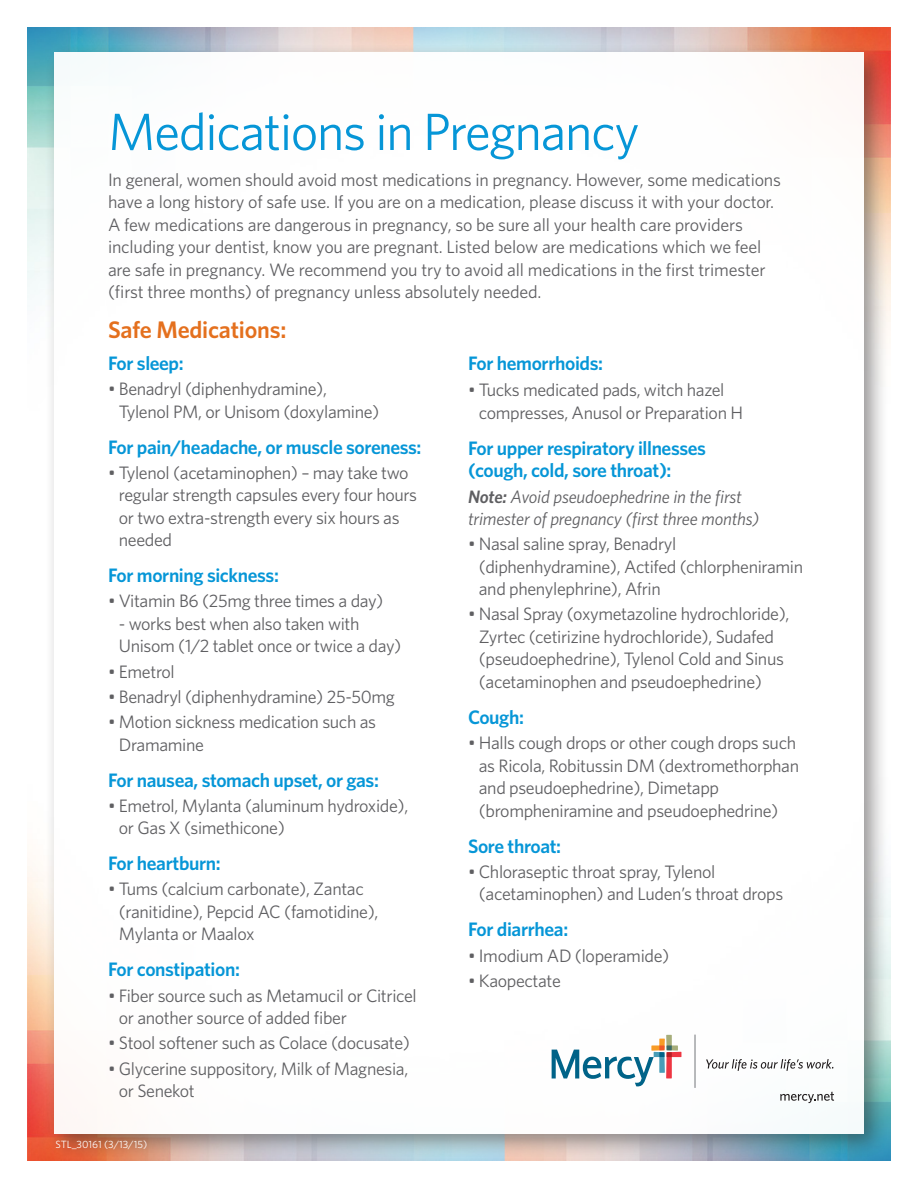
<style>
.page{position:relative;width:918px;height:1188px;background:#fff}
.page>*{position:absolute;margin:0;border:0;box-sizing:border-box;transform-origin:0 0}
.t1{font:52.5px "Whitney";letter-spacing:-.025em;color:#0696d7}
.Pa0{font:600 24px "Whitney";letter-spacing:-.01em;color:#e4701e}
.Pa0-2{font:600 19.5px/22.5px "Whitney";letter-spacing:-.02em;color:#0696d7}
.Pa0-3{font:18px/22.5px "Whitney";letter-spacing:-.02em;color:#5f5f62}
.Pa0-4{font:italic 18px/22.5px "Whitney";letter-spacing:-.01em;color:#5f5f62}
.t2{font:10.5px "Whitney";color:#fff}
.s1{font-weight:600}
</style>
<div class="page">
<img style="left:27px;top:27px;width:864px;height:295px">
<img style="left:27px;top:866px;width:864px;height:295px">
<div style="left:44px;top:42px;width:846px;height:1118px;background:#231f20;opacity:.5"></div>
<div style="left:54px;top:53px;width:810px;height:1081px;background:#fff"></div>
<svg style="left:706px;top:1059px;width:127px;height:12px"></svg>
<svg style="left:780px;top:1092px;width:54px;height:11px"></svg>
<svg style="left:552px;top:1035px;width:129px;height:51px"></svg>
<hr style="left:694px;top:1035px;width:2px;height:53px;background:#939598">
<p class="t1" style="left:108px;top:97px;width:533px">Medications in Pregnancy</p>
<p class="Pa0-3" style="left:108px;top:168px;width:675px">In general, women should avoid most medications in pregnancy. However, some medications have a long history of safe use. If you are on a medication, please discuss it with your doctor.<br>A few medications are dangerous in pregnancy, so be sure all your health care providers including your dentist, know you are pregnant. Listed below are medications which we feel are safe in pregnancy. We recommend you try to avoid all medications in the first trimester (first three months) of pregnancy unless absolutely needed.</p>
<p class="Pa0" style="left:108px;top:314px;width:180px">Safe Medications:</p>
<p class="Pa0-2" style="left:108px;top:351px;width:77px">For sleep:</p>
<p class="Pa0-3" style="left:119px;top:377px;width:262px;text-indent:-11px">• Benadryl (diphenhydramine),<br>Tylenol PM, or Unisom (doxylamine)</p>
<p class="Pa0-2" style="left:108px;top:435px;width:315px">For pain/headache, or muscle soreness:</p>
<p class="Pa0-3" style="left:119px;top:461px;width:300px;text-indent:-11px">• Tylenol (acetaminophen) – may take two regular strength capsules every four hours or two extra-strength every six hours as needed</p>
<p class="Pa0-2" style="left:108px;top:564px;width:172px">For morning sickness:</p>
<p class="Pa0-3" style="left:108px;top:589px;width:277px">• Vitamin B6 (25mg three times a day)</p>
<p class="Pa0-3" style="left:119px;top:612px;width:284px">- works best when also taken with<br>Unisom (1/2 tablet once or twice a day)</p>
<p class="Pa0-3" style="left:108px;top:660px;width:68px">• Emetrol</p>
<p class="Pa0-3" style="left:108px;top:685px;width:288px">• Benadryl (diphenhydramine) 25-50mg</p>
<p class="Pa0-3" style="left:119px;top:710px;width:259px;text-indent:-11px">• Motion sickness medication such as<br>Dramamine</p>
<p class="Pa0-2" style="left:108px;top:768px;width:273px">For nausea, stomach upset, or gas:</p>
<p class="Pa0-3" style="left:119px;top:794px;width:291px;text-indent:-11px">• Emetrol, Mylanta (aluminum hydroxide), or Gas X (simethicone)</p>
<p class="Pa0-2" style="left:108px;top:852px;width:114px">For heartburn:</p>
<p class="Pa0-3" style="left:119px;top:877px;width:261px;text-indent:-11px">• Tums (calcium carbonate), Zantac (ranitidine), Pepcid AC (famotidine),<br>Mylanta or Maalox</p>
<p class="Pa0-2" style="left:108px;top:958px;width:133px">For constipation:</p>
<p class="Pa0-3" style="left:119px;top:984px;width:299px;text-indent:-11px">• Fiber source such as Metamucil or Citricel or another source of added fiber</p>
<p class="Pa0-3" style="left:108px;top:1031px;width:304px">• Stool softener such as Colace (docusate)</p>
<p class="Pa0-3" style="left:119px;top:1057px;width:291px;text-indent:-11px">• Glycerine suppository, Milk of Magnesia, or Senekot</p>
<p class="t2" style="left:56px;top:1138px;width:93px">STL_30161 (3/13/15)</p>
<p class="Pa0-2" style="left:468px;top:351px;width:137px">For hemorrhoids:</p>
<p class="Pa0-3" style="left:479px;top:378px;width:266px;text-indent:-11px">• Tucks medicated pads, witch hazel compresses, Anusol or Preparation H</p>
<p class="Pa0-2" style="left:468px;top:436px;width:240px">For upper respiratory illnesses (cough, cold, sore throat):</p>
<p class="Pa0-4" style="left:468px;top:485px;width:293px"><span class="s1">Note:</span> Avoid pseudoephedrine in the first trimester of pregnancy (first three months)</p>
<p class="Pa0-3" style="left:479px;top:532px;width:326px;text-indent:-11px">• Nasal saline spray, Benadryl (diphenhydramine), Actifed (chlorpheniramin and phenylephrine), Afrin</p>
<p class="Pa0-3" style="left:479px;top:603px;width:312px;text-indent:-11px">• Nasal Spray (oxymetazoline hydrochloride), Zyrtec (cetirizine hydrochloride), Sudafed (pseudoephedrine), Tylenol Cold and Sinus (acetaminophen and pseudoephedrine)</p>
<p class="Pa0-2" style="left:468px;top:706px;width:57px">Cough:</p>
<p class="Pa0-3" style="left:479px;top:731px;width:322px;text-indent:-11px">• Halls cough drops or other cough drops such as Ricola, Robitussin DM (dextromethorphan and pseudoephedrine), Dimetapp (brompheniramine and pseudoephedrine)</p>
<p class="Pa0-2" style="left:468px;top:834px;width:95px">Sore throat:</p>
<p class="Pa0-3" style="left:479px;top:860px;width:306px;text-indent:-11px">• Chloraseptic throat spray, Tylenol (acetaminophen) and Luden’s throat drops</p>
<p class="Pa0-2" style="left:468px;top:918px;width:102px">For diarrhea:</p>
<p class="Pa0-3" style="left:468px;top:944px;width:203px">• Imodium AD (loperamide)</p>
<p class="Pa0-3" style="left:468px;top:969px;width:95px">• Kaopectate</p>
</div>
